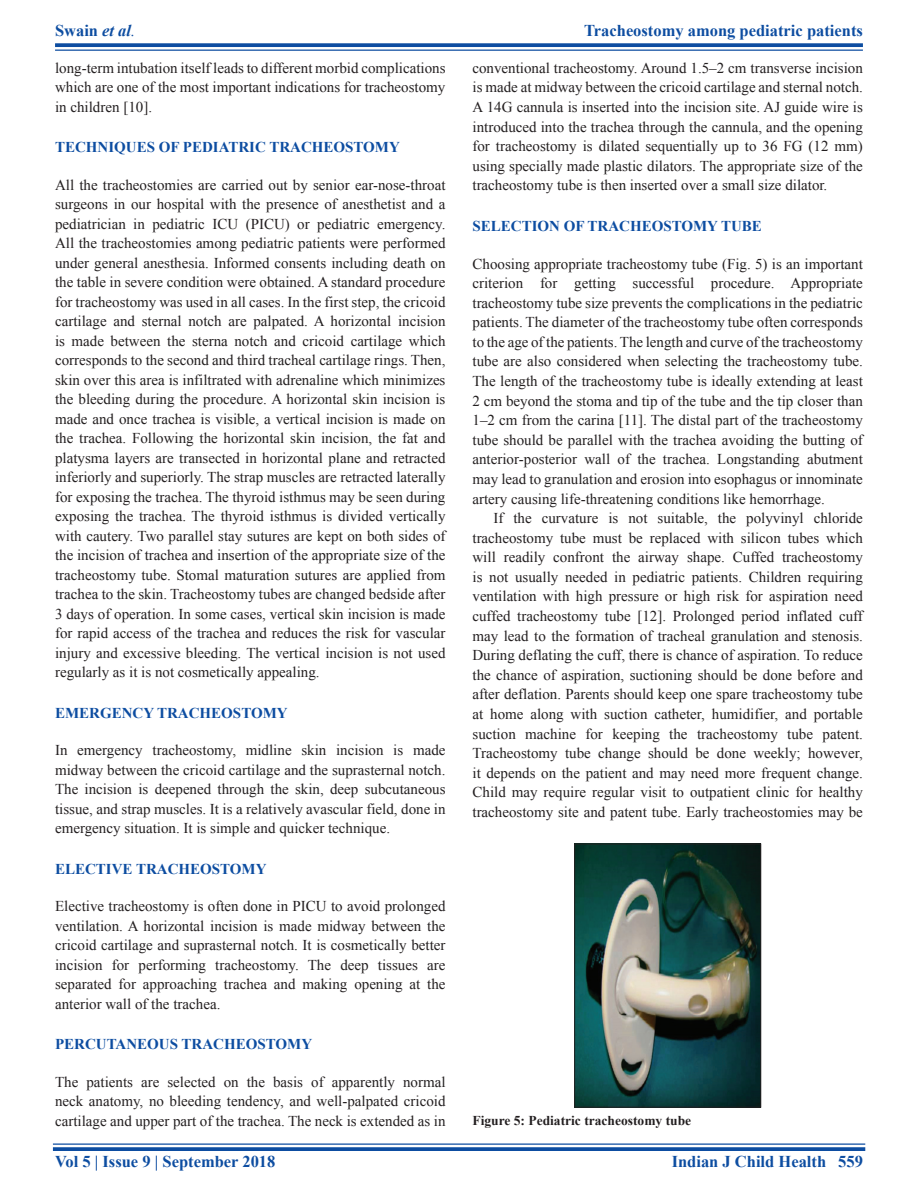
<style>
.page{position:relative;width:918px;height:1188px;background:#fff}
.page>*{position:absolute;margin:0;border:0;box-sizing:border-box;transform-origin:0 0}
.RF{font:700 16.5px "Times New Roman";color:#0d4da1}
.TXFL{font:15px/19.5px "Times New Roman";color:#231f20;text-align:justify}
.TX{font:15px/19.6px "Times New Roman";color:#231f20;text-align:justify}
.t1{font:700 15px "Times New Roman";color:#0d4da1}
.FGC{font:700 13.5px "Times New Roman";color:#231f20}
.s1{font-style:italic}
.s2{font-weight:400;font-style:italic}
</style>
<div class="page">
<hr style="left:53px;top:1143px;width:812px;height:2px;background:#0d4da1">
<svg style="left:53px;top:1147px;width:812px;height:4px;background:#1b57a6"></svg>
<svg style="left:55px;top:43px;width:808px;height:4px;background:#1e59a7"></svg>
<hr style="left:55px;top:50px;width:808px;height:1px;background:#0d4da1">
<img style="left:576px;top:846px;width:183px;height:259px">
<div style="left:574px;top:844px;width:187px;height:263px;border:1px solid #231f20"></div>
<p class="RF" style="left:55px;top:19px;width:82px">Swain <span class="s1">et al</span><span class="s2">.</span></p>
<p class="RF" style="left:584px;top:19px;width:280px">Tracheostomy among pediatric patients</p>
<p class="TX" style="left:55px;top:58px;width:392px">long-term intubation itself leads to different morbid complications which are one of the most important indications for tracheostomy in children [10].</p>
<h1 class="t1" style="left:55px;top:137px;width:346px">TECHNIQUES OF PEDIATRIC TRACHEOSTOMY</h1>
<p class="TXFL" style="left:55px;top:175px;width:392px">All the tracheostomies are carried out by senior ear-nose-throat surgeons in our hospital with the presence of anesthetist and a pediatrician in pediatric ICU (PICU) or pediatric emergency.<br>All the tracheostomies among pediatric patients were performed under general anesthesia. Informed consents including death on the table in severe condition were obtained. A standard procedure for tracheostomy was used in all cases. In the first step, the cricoid cartilage and sternal notch are palpated. A horizontal incision is made between the sterna notch and cricoid cartilage which corresponds to the second and third tracheal cartilage rings. Then, skin over this area is infiltrated with adrenaline which minimizes the bleeding during the procedure. A horizontal skin incision is made and once trachea is visible, a vertical incision is made on the trachea. Following the horizontal skin incision, the fat and platysma layers are transected in horizontal plane and retracted inferiorly and superiorly. The strap muscles are retracted laterally for exposing the trachea. The thyroid isthmus may be seen during exposing the trachea. The thyroid isthmus is divided vertically with cautery. Two parallel stay sutures are kept on both sides of the incision of trachea and insertion of the appropriate size of the tracheostomy tube. Stomal maturation sutures are applied from trachea to the skin. Tracheostomy tubes are changed bedside after 3 days of operation. In some cases, vertical skin incision is made for rapid access of the trachea and reduces the risk for vascular injury and excessive bleeding. The vertical incision is not used regularly as it is not cosmetically appealing.</p>
<h1 class="t1" style="left:55px;top:703px;width:234px">EMERGENCY TRACHEOSTOMY</h1>
<p class="TXFL" style="left:55px;top:740px;width:392px">In emergency tracheostomy, midline skin incision is made midway between the cricoid cartilage and the suprasternal notch.<br>The incision is deepened through the skin, deep subcutaneous tissue, and strap muscles. It is a relatively avascular field, done in emergency situation. It is simple and quicker technique.</p>
<h1 class="t1" style="left:55px;top:859px;width:213px">ELECTIVE TRACHEOSTOMY</h1>
<p class="TXFL" style="left:55px;top:896px;width:392px">Elective tracheostomy is often done in PICU to avoid prolonged ventilation. A horizontal incision is made midway between the cricoid cartilage and suprasternal notch. It is cosmetically better incision for performing tracheostomy. The deep tissues are separated for approaching trachea and making opening at the anterior wall of the trachea.</p>
<h1 class="t1" style="left:55px;top:1034px;width:259px">PERCUTANEOUS TRACHEOSTOMY</h1>
<p class="TXFL" style="left:55px;top:1072px;width:392px">The patients are selected on the basis of apparently normal neck anatomy, no bleeding tendency, and well-palpated cricoid cartilage and upper part of the trachea. The neck is extended as in</p>
<p class="TXFL" style="left:472px;top:58px;width:392px">conventional tracheostomy. Around 1.5–2 cm transverse incision is made at midway between the cricoid cartilage and sternal notch.<br>A 14G cannula is inserted into the incision site. AJ guide wire is introduced into the trachea through the cannula, and the opening for tracheostomy is dilated sequentially up to 36 FG (12 mm) using specially made plastic dilators. The appropriate size of the tracheostomy tube is then inserted over a small size dilator.</p>
<h1 class="t1" style="left:472px;top:216px;width:291px">SELECTION OF TRACHEOSTOMY TUBE</h1>
<p class="TXFL" style="left:472px;top:253px;width:392px">Choosing appropriate tracheostomy tube (Fig. 5) is an important criterion for getting successful procedure. Appropriate tracheostomy tube size prevents the complications in the pediatric patients. The diameter of the tracheostomy tube often corresponds to the age of the patients. The length and curve of the tracheostomy tube are also considered when selecting the tracheostomy tube.<br>The length of the tracheostomy tube is ideally extending at least 2 cm beyond the stoma and tip of the tube and the tip closer than 1–2 cm from the carina [11]. The distal part of the tracheostomy tube should be parallel with the trachea avoiding the butting of anterior-posterior wall of the trachea. Longstanding abutment may lead to granulation and erosion into esophagus or innominate artery causing life-threatening conditions like hemorrhage.</p>
<p class="TX" style="left:472px;top:508px;width:392px;text-indent:21px">If the curvature is not suitable, the polyvinyl chloride tracheostomy tube must be replaced with silicon tubes which will readily confront the airway shape. Cuffed tracheostomy is not usually needed in pediatric patients. Children requiring ventilation with high pressure or high risk for aspiration need cuffed tracheostomy tube [12]. Prolonged period inflated cuff may lead to the formation of tracheal granulation and stenosis.<br>During deflating the cuff, there is chance of aspiration. To reduce the chance of aspiration, suctioning should be done before and after deflation. Parents should keep one spare tracheostomy tube at home along with suction catheter, humidifier, and portable suction machine for keeping the tracheostomy tube patent.<br>Tracheostomy tube change should be done weekly; however, it depends on the patient and may need more frequent change.<br>Child may require regular visit to outpatient clinic for healthy tracheostomy site and patent tube. Early tracheostomies may be</p>
<p class="FGC" style="left:472px;top:1112px;width:220px">Figure 5: Pediatric tracheostomy tube</p>
<p class="RF" style="left:55px;top:1150px;width:222px">Vol 5 | Issue 9 | September 2018</p>
<p class="RF" style="left:672px;top:1150px;width:193px">Indian J Child Health 559</p>
</div>
